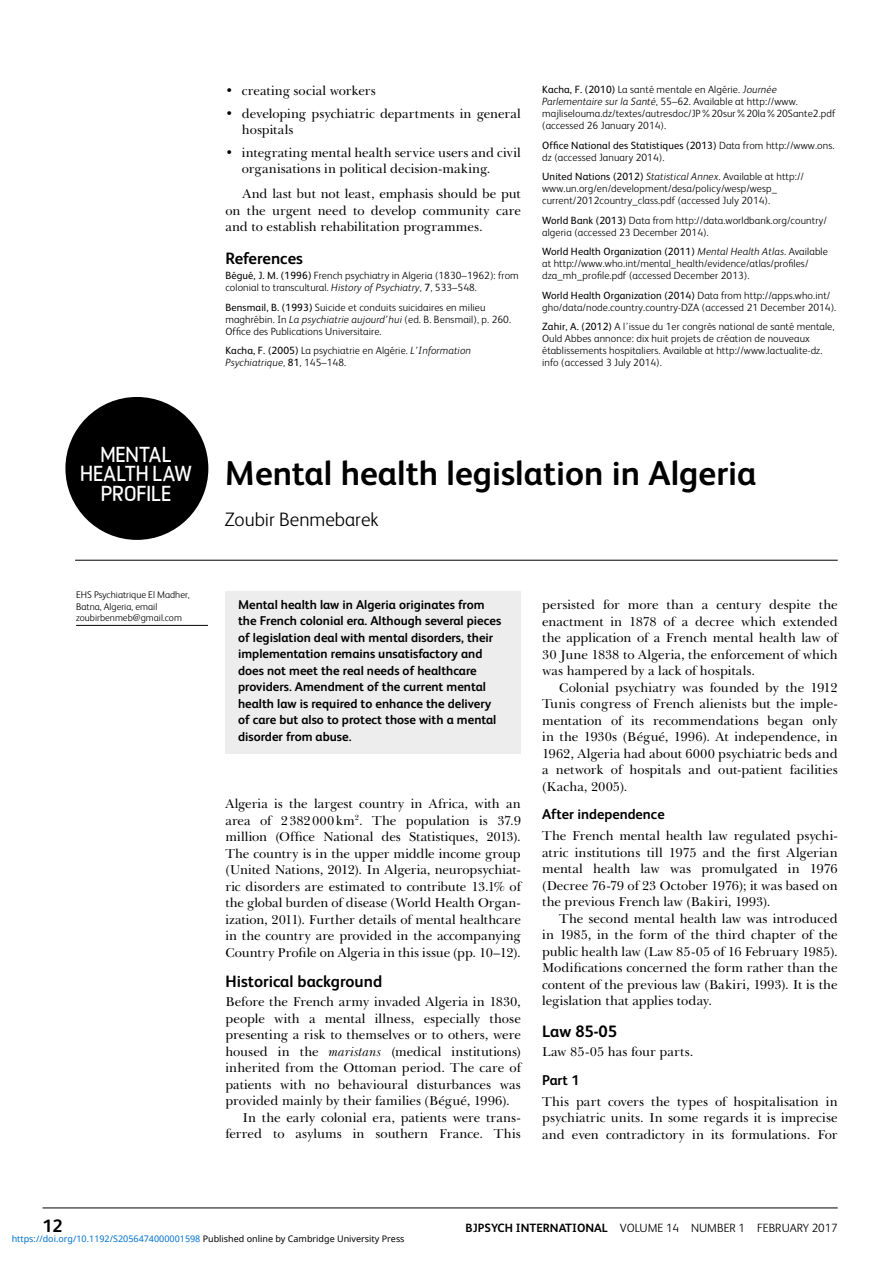
<style>
.page{position:relative;width:893px;height:1263px;background:#fff}
.page>*{position:absolute;margin:0;border:0;box-sizing:border-box;transform-origin:0 0}
.t1{font:700 34.5px "FS Albert";color:#000}
.t2{font:24.3px/19.5px "FS Dillonv 1.01";color:#fff;text-align:center}
.t3{font:300 19.5px "FS Albert";color:#000}
.t4{font:700 18px "FS Albert";color:#000}
.t5{font:700 16.5px "FS Albert";color:#000}
.t6{font:700 14.25px "FS Albert";color:#000}
.t7{font:13.2px/16.5px "Baskerville BT";color:#000;text-align:justify}
.t8{font:700 12.75px/16.5px "FS Albert";color:#000}
.t9{font:300 12px "FS Albert";color:#000}
.t10{font:300 10.5px/12px "FS Albert";letter-spacing:.01em;color:#000}
.t11{font:300 9.75px/11.2px "FS Albert";color:#000}
.t12{font:9px "Noto Sans";color:#0172cf}
.s1{font-weight:400}
.s2{font-style:italic}
.s3{font-weight:700}
.s4{color:#000}
</style>
<div class="page">
<hr style="left:43px;top:1208px;width:795px;height:1px;background:#000">
<div style="left:225px;top:591px;width:296px;height:162px;background:#ededed"></div>
<hr style="left:76px;top:625px;width:132px;height:1px;background:#000">
<hr style="left:75px;top:560px;width:763px;height:1px;background:#000">
<div style="left:65px;top:397px;width:143px;height:143px;background:#000;border-radius:50%"></div>
<h2 class="t2" style="left:80px;top:443px;width:113px">MENTAL<br>HEALTH LAW<br>PROFILE</h2>
<p class="t7" style="left:225px;top:83px;width:152px">• creating social workers</p>
<p class="t7" style="left:242px;top:105px;width:281px;text-indent:-16px">• developing psychiatric departments in general hospitals</p>
<p class="t7" style="left:242px;top:144px;width:281px;text-indent:-16px">• integrating mental health service users and civil organisations in political decision-making.</p>
<p class="t7" style="left:225px;top:185px;width:297px;text-indent:17px">And last but not least, emphasis should be put on the urgent need to develop community care and to establish rehabilitation programmes.</p>
<p class="t5" style="left:225px;top:247px;width:79px">References</p>
<p class="t10" style="left:225px;top:269px;width:295px"><span class="s1">Bégué, J. M. (1996)</span> French psychiatry in Algeria (1830–1962): from colonial to transcultural. <span class="s2">History of Psychiatry</span>, <span class="s1">7</span>, 533–548.</p>
<p class="t10" style="left:225px;top:300px;width:287px"><span class="s1">Bensmail, B. (1993)</span> Suicide et conduits suicidaires en milieu maghrébin. In <span class="s2">La psychiatrie aujourd’hui</span> (ed. B. Bensmail), p. 260.<br>Office des Publications Universitaire.</p>
<p class="t10" style="left:225px;top:344px;width:247px"><span class="s1">Kacha, F. (2005)</span> La psychiatrie en Algérie. <span class="s2">L’Information<br>Psychiatrique</span>, <span class="s1">81</span>, 145–148.</p>
<p class="t10" style="left:542px;top:83px;width:295px"><span class="s1">Kacha, F. (2010)</span> La santé mentale en Algérie. <span class="s2">Journée Parlementaire sur la Santé</span>, 55–62. Available at http://www. majliselouma.dz/textes/autresdoc/JP%20sur%20la%20Sante2.pdf (accessed 26 January 2014).</p>
<p class="t10" style="left:542px;top:139px;width:294px"><span class="s1">Office National des Statistiques (2013)</span> Data from http://www.ons. dz (accessed January 2014).</p>
<p class="t10" style="left:542px;top:170px;width:263px"><span class="s1">United Nations (2012)</span> <span class="s2">Statistical Annex</span>. Available at http:// www.un.org/en/development/desa/policy/wesp/wesp_ current/2012country_class.pdf (accessed July 2014).</p>
<p class="t10" style="left:542px;top:214px;width:286px"><span class="s1">World Bank (2013)</span> Data from http://data.worldbank.org/country/ algeria (accessed 23 December 2014).</p>
<p class="t10" style="left:542px;top:245px;width:287px"><span class="s1">World Health Organization (2011)</span> <span class="s2">Mental Health Atlas</span>. Available at http://www.who.int/mental_health/evidence/atlas/profiles/ dza_mh_profile.pdf (accessed December 2013).</p>
<p class="t10" style="left:542px;top:289px;width:296px"><span class="s1">World Health Organization (2014)</span> Data from http://apps.who.int/ gho/data/node.country.country-DZA (accessed 21 December 2014).</p>
<p class="t10" style="left:542px;top:320px;width:294px"><span class="s1">Zahir, A. (2012)</span> A l’issue du 1er congrès national de santé mentale, Ould Abbes annonce: dix huit projets de création de nouveaux établissements hospitaliers. Available at http://www.lactualite-dz. info (accessed 3 July 2014).</p>
<h1 class="t1" style="left:225px;top:450px;width:533px">Mental health legislation in Algeria</h1>
<h3 class="t3" style="left:225px;top:507px;width:155px">Zoubir Benmebarek</h3>
<p class="t11" style="left:76px;top:589px;width:115px">EHS Psychiatrique El Madher,<br>Batna, Algeria, email zoubirbenmeb@gmail.com</p>
<p class="t7" style="left:542px;top:596px;width:297px">persisted for more than a century despite the enactment in 1878 of a decree which extended the application of a French mental health law of 30 June 1838 to Algeria, the enforcement of which was hampered by a lack of hospitals.</p>
<p class="t7" style="left:542px;top:679px;width:297px;text-indent:17px">Colonial psychiatry was founded by the 1912<br>Tunis congress of French alienists but the imple&shy;mentation of its recommendations began only in the 1930s (Bégué, 1996). At independence, in 1962, Algeria had about 6000 psychiatric beds and a network of hospitals and out-patient facilities (Kacha, 2005).</p>
<p class="t6" style="left:542px;top:805px;width:124px">After independence</p>
<p class="t7" style="left:542px;top:827px;width:297px">The French mental health law regulated psychi&shy;atric institutions till 1975 and the first Algerian mental health law was promulgated in 1976 (Decree 76-79 of 23 October 1976); it was based on the previous French law (Bakiri, 1993).</p>
<p class="t7" style="left:542px;top:910px;width:297px;text-indent:17px">The second mental health law was introduced in 1985, in the form of the third chapter of the public health law (Law 85-05 of 16 February 1985).<br>Modifications concerned the form rather than the content of the previous law (Bakiri, 1993). It is the legislation that applies today.</p>
<p class="t5" style="left:542px;top:1020px;width:76px">Law 85-05</p>
<p class="t7" style="left:542px;top:1043px;width:153px">Law 85-05 has four parts.</p>
<p class="t6" style="left:542px;top:1070px;width:39px">Part 1</p>
<p class="t7" style="left:542px;top:1093px;width:297px">This part covers the types of hospitalisation in psychiatric units. In some regards it is imprecise and even contradictory in its formulations. For</p>
<p class="t8" style="left:238px;top:596px;width:265px">Mental health law in Algeria originates from the French colonial era. Although several pieces of legislation deal with mental disorders, their implementation remains unsatisfactory and does not meet the real needs of healthcare providers. Amendment of the current mental health law is required to enhance the delivery of care but also to protect those with a mental disorder from abuse.</p>
<p class="t7" style="left:225px;top:796px;width:297px">Algeria is the largest country in Africa, with an area of 2382000km<sup>2</sup>. The population is 37.9 million (Office National des Statistiques, 2013).<br>The country is in the upper middle income group (United Nations, 2012). In Algeria, neuropsychiat&shy;ric disorders are estimated to contribute 13.1% of the global burden of disease (World Health Organ&shy;ization, 2011). Further details of mental healthcare in the country are provided in the accompanying Country Profile on Algeria in this issue (pp. 10–12).</p>
<p class="t5" style="left:225px;top:970px;width:158px">Historical background</p>
<p class="t7" style="left:225px;top:994px;width:297px">Before the French army invaded Algeria in 1830,</p>
<p class="t7" style="left:225px;top:1010px;width:297px">people with a mental illness, especially those</p>
<p class="t7" style="left:225px;top:1027px;width:297px">presenting a risk to themselves or to others, were</p>
<p class="t7" style="left:225px;top:1043px;width:297px">housed in the <span class="s2">maristans</span> (medical institutions)</p>
<p class="t7" style="left:225px;top:1060px;width:297px">inherited from the Ottoman period. The care of</p>
<p class="t7" style="left:225px;top:1076px;width:297px">patients with no behavioural disturbances was</p>
<p class="t7" style="left:225px;top:1093px;width:286px">provided mainly by their families (Bégué, 1996).</p>
<p class="t7" style="left:242px;top:1109px;width:280px">In the early colonial era, patients were trans-</p>
<p class="t7" style="left:225px;top:1126px;width:297px">ferred to asylums in southern France. This</p>
<h3 class="t4" style="left:43px;top:1214px;width:22px">12</h3>
<p class="t9" style="left:466px;top:1220px;width:374px"><span class="s3">BJPSYCH INTERNATIONAL</span> VOLUME 14 NUMBER 1 FEBRUARY 2017</p>
<p class="t12" style="left:12px;top:1232px;width:394px">https://doi.org/10.1192/S2056474000001598 <span class="s4">Published online by Cambridge University Press</span></p>
</div>
